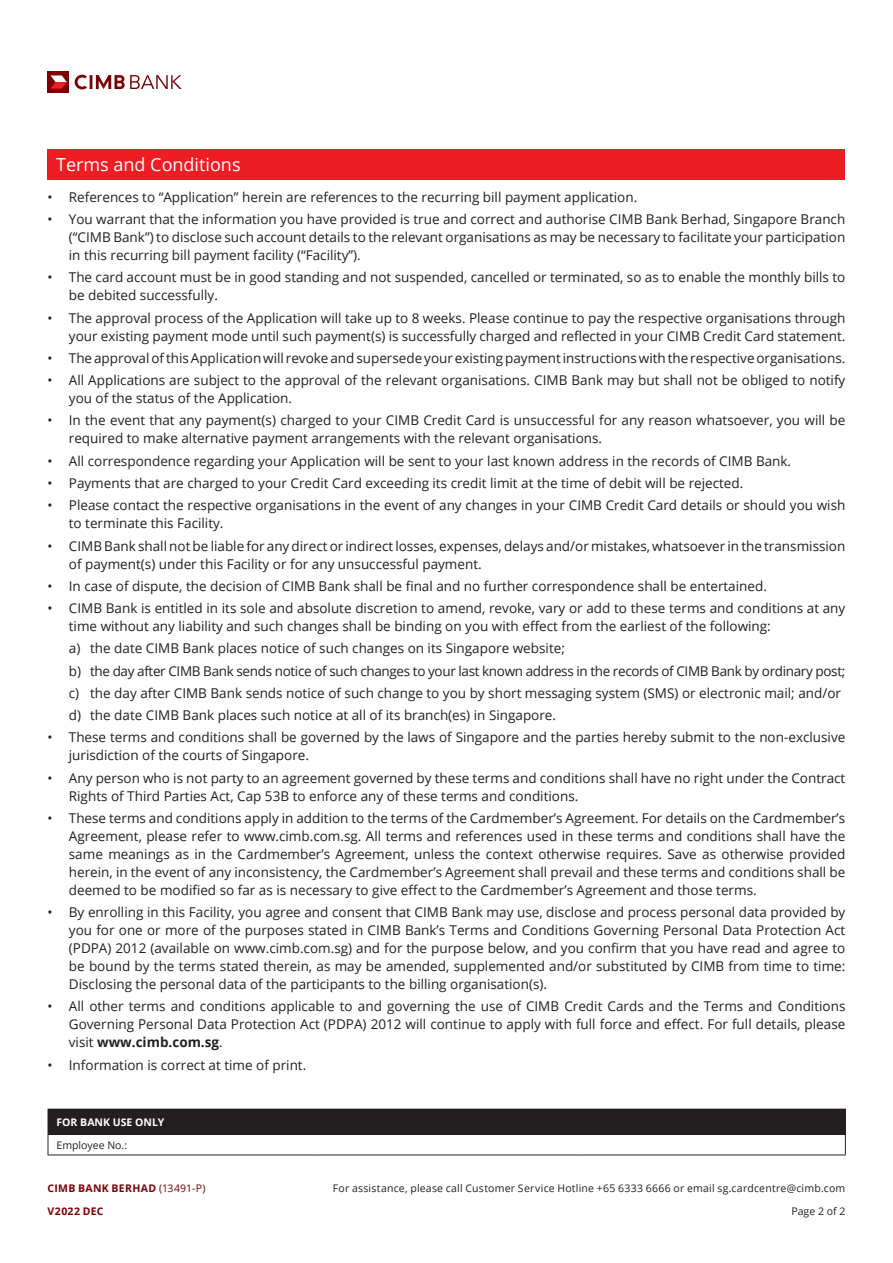
<style>
.page{position:relative;width:893px;height:1263px;background:#fff}
.page>*{position:absolute;margin:0;border:0;box-sizing:border-box;transform-origin:0 0}
.Header_12pt{font:18px "Open Sans";color:#fff}
.Header_12pt-2{font:13.5px/18px "Open Sans";color:#231f20}
.Header_12pt-3{font:13.5px "Open Sans";letter-spacing:-.025em;color:#231f20}
.Header_12pt-4{font:10.5px "Open Sans";letter-spacing:.02em;color:#231f20}
.t1{font:700 10.5px "Open Sans";letter-spacing:.03em;color:#7a0006}
.Header_12pt-5{font:700 10.5px "Open Sans";color:#fff}
.Header_12pt-6{font:10.5px "Open Sans";color:#231f20}
.s1{font-weight:700}
.s2{font-weight:400}
</style>
<div class="page">
<div style="left:48px;top:71px;width:21px;height:22px;background:#7a0006"></div>
<svg style="left:50px;top:75px;width:17px;height:14px"></svg>
<svg style="left:75px;top:75px;width:107px;height:14px"></svg>
<div style="left:48px;top:149px;width:797px;height:31px;background:#ee1d23"></div>
<div style="left:48px;top:1109px;width:797px;height:25px;background:#231f20"></div>
<hr style="left:48px;top:1134px;width:266px;height:1px;background:#231f20">
<svg style="left:48px;top:1135px;width:1px;height:19px"></svg>
<hr style="left:314px;top:1134px;width:266px;height:1px;background:#231f20">
<hr style="left:580px;top:1134px;width:266px;height:1px;background:#231f20">
<svg style="left:845px;top:1109px;width:1px;height:45px"></svg>
<hr style="left:48px;top:1154px;width:266px;height:1px;background:#231f20">
<hr style="left:314px;top:1154px;width:266px;height:1px;background:#231f20">
<hr style="left:580px;top:1154px;width:266px;height:1px;background:#231f20">
<p class="Header_12pt" style="left:56px;top:152px;width:186px">Terms and Conditions</p>
<p class="Header_12pt-2" style="left:48px;top:188px;width:591px">• References to “Application” herein are references to the recurring bill payment application.</p>
<p class="Header_12pt-2" style="left:69px;top:210px;width:778px;text-align:justify;text-indent:-21px">• You warrant that the information you have provided is true and correct and authorise CIMB Bank Berhad, Singapore Branch (“CIMB Bank”) to disclose such account details to the relevant organisations as may be necessary to facilitate your participation in this recurring bill payment facility (“Facility”).</p>
<p class="Header_12pt-2" style="left:69px;top:268px;width:778px;text-indent:-21px">• The card account must be in good standing and not suspended, cancelled or terminated, so as to enable the monthly bills to be debited successfully.</p>
<p class="Header_12pt-2" style="left:48px;top:308px;width:799px;text-align:right">• The approval process of the Application will take up to 8 weeks. Please continue to pay the respective organisations through your existing payment mode until such payment(s) is successfully charged and reflected in your CIMB Credit Card statement.</p>
<p class="Header_12pt-2" style="left:48px;top:349px;width:799px">• The approval of this Application will revoke and supersede your existing payment instructions with the respective organisations.</p>
<p class="Header_12pt-2" style="left:69px;top:371px;width:778px;text-indent:-21px">• All Applications are subject to the approval of the relevant organisations. CIMB Bank may but shall not be obliged to notify you of the status of the Application.</p>
<p class="Header_12pt-2" style="left:69px;top:411px;width:778px;text-indent:-21px">• In the event that any payment(s) charged to your CIMB Credit Card is unsuccessful for any reason whatsoever, you will be required to make alternative payment arrangements with the relevant organisations.</p>
<p class="Header_12pt-2" style="left:48px;top:451px;width:745px">• All correspondence regarding your Application will be sent to your last known address in the records of CIMB Bank.</p>
<p class="Header_12pt-2" style="left:48px;top:474px;width:697px">• Payments that are charged to your Credit Card exceeding its credit limit at the time of debit will be rejected.</p>
<p class="Header_12pt-2" style="left:69px;top:496px;width:778px;text-indent:-21px">• Please contact the respective organisations in the event of any changes in your CIMB Credit Card details or should you wish to terminate this Facility.</p>
<p class="Header_12pt-2" style="left:69px;top:536px;width:778px;text-indent:-21px">• CIMB Bank shall not be liable for any direct or indirect losses, expenses, delays and/or mistakes, whatsoever in the transmission of payment(s) under this Facility or for any unsuccessful payment.</p>
<p class="Header_12pt-2" style="left:48px;top:576px;width:721px">• In case of dispute, the decision of CIMB Bank shall be final and no further correspondence shall be entertained.</p>
<p class="Header_12pt-2" style="left:69px;top:599px;width:778px;text-indent:-21px">• CIMB Bank is entitled in its sole and absolute discretion to amend, revoke, vary or add to these terms and conditions at any time without any liability and such changes shall be binding on you with effect from the earliest of the following:</p>
<p class="Header_12pt-2" style="left:69px;top:639px;width:498px">a) the date CIMB Bank places notice of such changes on its Singapore website;</p>
<p class="Header_12pt-3" style="left:69px;top:661px;width:778px">b) the day after CIMB Bank sends notice of such changes to your last known address in the records of CIMB Bank by ordinary post;</p>
<p class="Header_12pt-2" style="left:69px;top:683px;width:774px">c) the day after CIMB Bank sends notice of such change to you by short messaging system (SMS) or electronic mail; and/or</p>
<p class="Header_12pt-2" style="left:69px;top:706px;width:489px">d) the date CIMB Bank places such notice at all of its branch(es) in Singapore.</p>
<p class="Header_12pt-2" style="left:69px;top:728px;width:778px;text-indent:-21px">• These terms and conditions shall be governed by the laws of Singapore and the parties hereby submit to the non-exclusive jurisdiction of the courts of Singapore.</p>
<p class="Header_12pt-2" style="left:69px;top:768px;width:778px;text-indent:-21px">• Any person who is not party to an agreement governed by these terms and conditions shall have no right under the Contract<br>Rights of Third Parties Act, Cap 53B to enforce any of these terms and conditions.</p>
<p class="Header_12pt-2" style="left:69px;top:808px;width:778px;text-align:justify;text-indent:-21px">• These terms and conditions apply in addition to the terms of the Cardmember’s Agreement. For details on the Cardmember’s Agreement, please refer to www.cimb.com.sg. All terms and references used in these terms and conditions shall have the same meanings as in the Cardmember’s Agreement, unless the context otherwise requires. Save as otherwise provided herein, in the event of any inconsistency, the Cardmember’s Agreement shall prevail and these terms and conditions shall be deemed to be modified so far as is necessary to give effect to the Cardmember’s Agreement and those terms.</p>
<p class="Header_12pt-2" style="left:69px;top:903px;width:778px;text-align:justify;text-indent:-21px">• By enrolling in this Facility, you agree and consent that CIMB Bank may use, disclose and process personal data provided by you for one or more of the purposes stated in CIMB Bank’s Terms and Conditions Governing Personal Data Protection Act (PDPA) 2012 (available on www.cimb.com.sg) and for the purpose below, and you confirm that you have read and agree to be bound by the terms stated therein, as may be amended, supplemented and/or substituted by CIMB from time to time:<br>Disclosing the personal data of the participants to the billing organisation(s).</p>
<p class="Header_12pt-2" style="left:69px;top:997px;width:778px;text-align:justify;text-indent:-21px">• All other terms and conditions applicable to and governing the use of CIMB Credit Cards and the Terms and Conditions Governing Personal Data Protection Act (PDPA) 2012 will continue to apply with full force and effect. For full details, please visit <span class="s1">www.cimb.com.sg</span>.</p>
<p class="Header_12pt-2" style="left:48px;top:1055px;width:260px">• Information is correct at time of print.</p>
<p class="Header_12pt-5" style="left:57px;top:1114px;width:110px">FOR BANK USE ONLY</p>
<p class="Header_12pt-6" style="left:57px;top:1137px;width:72px">Employee No.:</p>
<p class="t1" style="left:48px;top:1180px;width:159px">CIMB BANK BERHAD <span class="s2">(13491-P)</span></p>
<p class="t1" style="left:48px;top:1204px;width:57px">V2022 DEC</p>
<p class="Header_12pt-4" style="left:333px;top:1180px;width:514px">For assistance, please call Customer Service Hotline +65 6333 6666 or email sg.cardcentre@cimb.com</p>
<p class="Header_12pt-4" style="left:791px;top:1204px;width:55px">Page 2 of 2</p>
</div>
